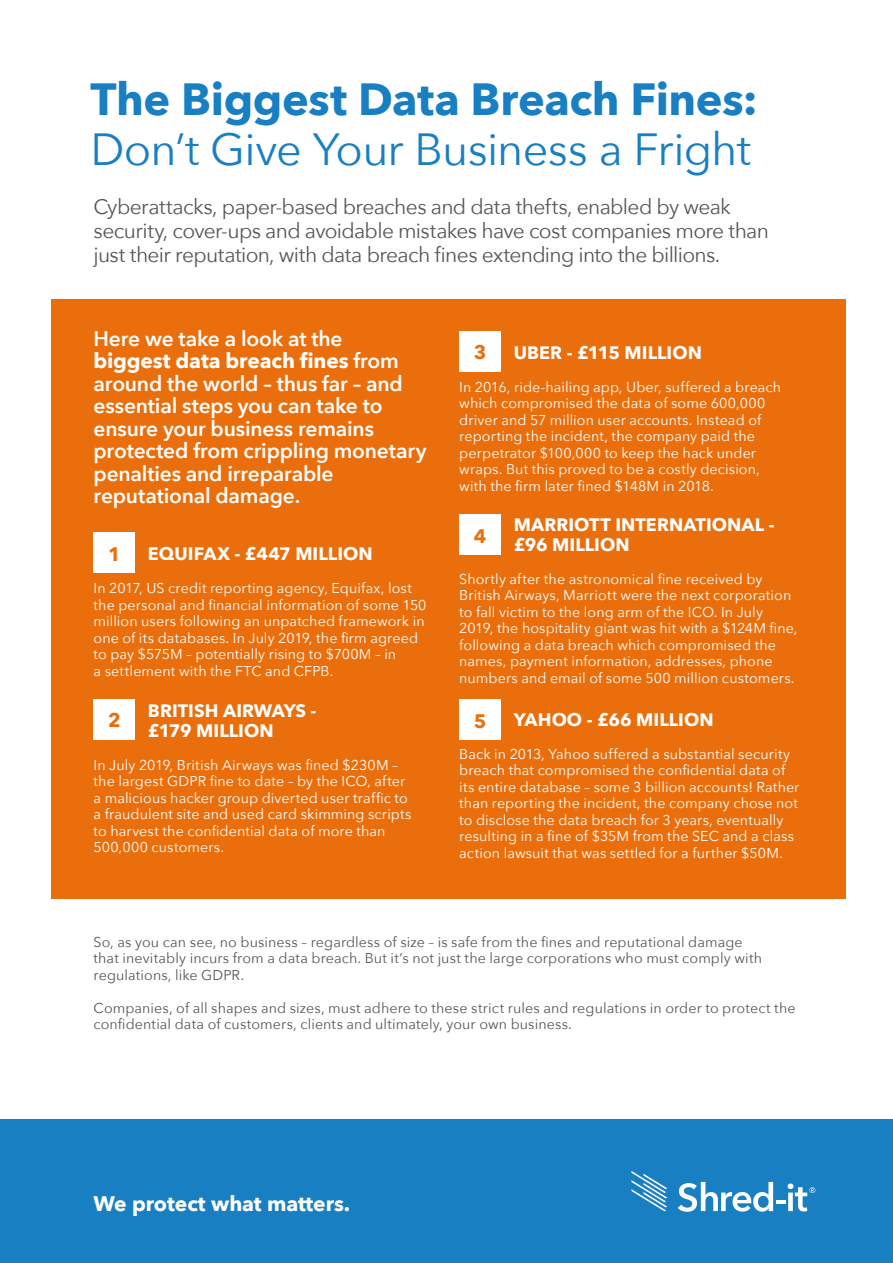
<style>
.page{position:relative;width:893px;height:1263px;background:#fff}
.page>*{position:absolute;margin:0;border:0;box-sizing:border-box;transform-origin:0 0}
.t1{font:45px "Avenir Next";letter-spacing:-.015em;color:#187fc3}
.t2{font:700 45px "Avenir Next";letter-spacing:-.01em;color:#187fc3}
.t3{font:600 21px/22.5px "Avenir Next";letter-spacing:-.01em;color:#fff}
.t4{font:21px/24px "Avenir Next";letter-spacing:-.03em;color:#575756}
.t5{font:700 21px "Avenir Next";color:#fff}
.t6{font:700 19.5px "Avenir Next";color:#ea6f0c}
.t7{font:700 18px/19.5px "Avenir Next";letter-spacing:.005em;color:#fff}
.t8{font:14.25px/16.5px "Avenir Next";letter-spacing:.005em;color:#fff}
.t9{font:14.25px/16.5px "Avenir Next";letter-spacing:.005em;color:#575756}
.s1{font-weight:700}
</style>
<div class="page">
<div style="left:0;top:1119px;width:893px;height:144px;background:#187fc3"></div>
<svg style="left:631px;top:1171px;width:36px;height:40px"></svg>
<svg style="left:678px;top:1182px;width:137px;height:30px"></svg>
<div style="left:51px;top:299px;width:794px;height:600px;background:#ea6f0c"></div>
<div style="left:94px;top:532px;width:41px;height:41px;background:#fff"></div>
<div style="left:94px;top:699px;width:41px;height:41px;background:#fff"></div>
<div style="left:459px;top:331px;width:42px;height:40px;background:#fff"></div>
<div style="left:459px;top:514px;width:42px;height:41px;background:#fff"></div>
<div style="left:459px;top:699px;width:42px;height:41px;background:#fff"></div>
<h1 class="t2" style="left:90px;top:60px;width:669px">The Biggest Data Breach Fines:</h1>
<h1 class="t1" style="left:90px;top:111px;width:662px">Don’t Give Your Business a Fright</h1>
<h2 class="t4" style="left:94px;top:193px;width:677px">Cyberattacks, paper-based breaches and data thefts, enabled by weak security, cover-ups and avoidable mistakes have cost companies more than just their reputation, with data breach fines extending into the billions.</h2>
<h2 class="t3" style="left:94px;top:327px;width:334px">Here we take a look at the<br><span class="s1">biggest data breach fines</span> from around the world – thus far – and essential steps you can take to ensure your business remains protected from crippling monetary penalties and irreparable reputational damage.</h2>
<p class="t7" style="left:148px;top:544px;width:226px">EQUIFAX - £447 MILLION</p>
<p class="t8" style="left:94px;top:579px;width:334px">In 2017, US credit reporting agency, Equifax, lost the personal and financial information of some 150 million users following an unpatched framework in one of its databases. In July 2019, the firm agreed to pay $575M – potentially rising to $700M – in<br>a settlement with the FTC and CFPB.</p>
<h3 class="t6" style="left:108px;top:537px;width:14px">1</h3>
<p class="t7" style="left:148px;top:701px;width:170px">BRITISH AIRWAYS - £179 MILLION</p>
<p class="t8" style="left:94px;top:756px;width:319px">In July 2019, British Airways was fined $230M – the largest GDPR fine to date – by the ICO, after a malicious hacker group diverted user traffic to a fraudulent site and used card skimming scripts to harvest the confidential data of more than 500,000 customers.</p>
<h3 class="t6" style="left:108px;top:704px;width:14px">2</h3>
<h3 class="t6" style="left:474px;top:335px;width:14px">3</h3>
<p class="t7" style="left:514px;top:343px;width:190px">UBER - £115 MILLION</p>
<p class="t8" style="left:459px;top:378px;width:323px">In 2016, ride-hailing app, Uber, suffered a breach which compromised the data of some 600,000 driver and 57 million user accounts. Instead of reporting the incident, the company paid the perpetrator $100,000 to keep the hack under wraps. But this proved to be a costly decision, with the firm later fined $148M in 2018.</p>
<p class="t7" style="left:514px;top:515px;width:263px">MARRIOTT INTERNATIONAL - £96 MILLION</p>
<p class="t8" style="left:459px;top:570px;width:340px">Shortly after the astronomical fine received by British Airways, Marriott were the next corporation to fall victim to the long arm of the ICO. In July 2019, the hospitality giant was hit with a $124M fine, following a data breach which compromised the names, payment information, addresses, phone numbers and email of some 500 million customers.</p>
<p class="t7" style="left:514px;top:709px;width:201px">YAHOO - £66 MILLION</p>
<p class="t8" style="left:459px;top:745px;width:342px">Back in 2013, Yahoo suffered a substantial security breach that compromised the confidential data of its entire database – some 3 billion accounts! Rather than reporting the incident, the company chose not to disclose the data breach for 3 years, eventually resulting in a fine of $35M from the SEC and a class action lawsuit that was settled for a further $50M.</p>
<h3 class="t6" style="left:474px;top:519px;width:14px">4</h3>
<h3 class="t6" style="left:474px;top:704px;width:14px">5</h3>
<p class="t9" style="left:94px;top:933px;width:670px">So, as you can see, no business – regardless of size – is safe from the fines and reputational damage that inevitably incurs from a data breach. But it’s not just the large corporations who must comply with regulations, like GDPR.</p>
<p class="t9" style="left:94px;top:999px;width:703px">Companies, of all shapes and sizes, must adhere to these strict rules and regulations in order to protect the confidential data of customers, clients and ultimately, your own business.</p>
<h2 class="t5" style="left:94px;top:1185px;width:258px">We protect what matters.</h2>
</div>
